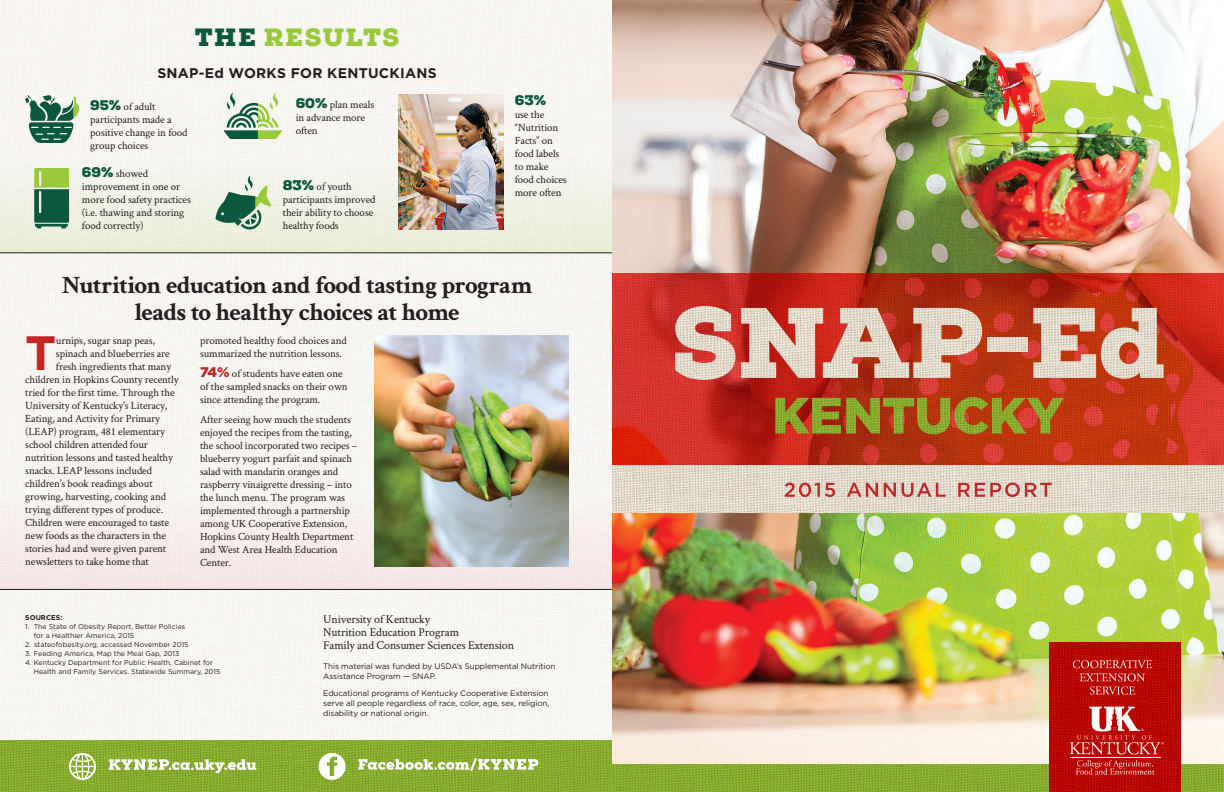
<style>
.page{position:relative;width:1224px;height:792px;background:#fff}
.page>*{position:absolute;margin:0;border:0;box-sizing:border-box;transform-origin:0 0}
.Section_Heading{font:900 100px "Nexa Slab";letter-spacing:-.015em;color:#fff}
.Section_Heading-2{font:900 51px "Gotham";letter-spacing:-.015em;color:#99ca3b}
.Body{font:700 48.1px "Gotham";color:#c02726}
.Headline{font:700 25px/27px "Crimson Text";letter-spacing:-.03em;color:#231f20;text-align:center}
.Section_Heading-3{font:900 25px "Nexa Slab";letter-spacing:.055em;color:#99ca3b}
.Body-2{font:700 14px "Gotham";letter-spacing:.02em;color:#231f20}
.Body-3{font:900 14px "Nexa Slab";color:#0c583e}
.Body-4{font:12px "Crimson Text";letter-spacing:-.01em;color:#231f20}
.Body-5{font:11px/13px "Crimson Text";letter-spacing:-.01em;color:#231f20}
.t1{font:8px/10px "Gotham";letter-spacing:-.01em;color:#231f20;text-align:justify}
.Sources{font:7px/9px "Gotham";color:#231f20}
.Sources-2{font:700 7px "Gotham";color:#231f20}
.s1{color:#0c583e}
.s2{font-family:"Nexa Slab";font-weight:900;font-size:14px;color:#0c583e}
.s3{font-family:"Gotham";font-weight:900;font-size:14px;color:#c02726}
</style>
<div class="page">
<img style="left:0;top:0;width:1224px;height:764px">
<hr style="left:0;top:589px;width:612px;height:1px;background:#231f20">
<hr style="left:0;top:253px;width:612px;height:1px;background:#231f20">
<svg style="left:34px;top:168px;width:35px;height:60px;background:#508c4f"></svg>
<img style="left:398px;top:95px;width:106px;height:134px">
<svg style="left:25px;top:95px;width:54px;height:48px"></svg>
<svg style="left:612px;top:764px;width:612px;height:28px;background:#86aa2e"></svg>
<img style="left:612px;top:273px;width:612px;height:239px">
<img style="left:0;top:741px;width:612px;height:51px">
<svg style="left:785px;top:483px;width:267px;height:14px;background:#d69e95"></svg>
<img style="left:1050px;top:643px;width:131px;height:149px">
<hr style="left:1070px;top:757px;width:91px;height:1px;background:#fff">
<svg style="left:1070px;top:707px;width:94px;height:47px;background:#c73c38"></svg>
<svg style="left:1076px;top:760px;width:79px;height:15px"></svg>
<svg style="left:1073px;top:660px;width:79px;height:35px;background:#c12824"></svg>
<svg style="left:69px;top:753px;width:27px;height:27px"></svg>
<svg style="left:109px;top:759px;width:147px;height:15px"></svg>
<svg style="left:319px;top:753px;width:27px;height:27px"></svg>
<svg style="left:358px;top:758px;width:180px;height:13px"></svg>
<svg style="left:224px;top:93px;width:58px;height:46px"></svg>
<svg style="left:216px;top:176px;width:55px;height:55px;background:#9cbaa1"></svg>
<img style="left:375px;top:336px;width:194px;height:231px">
<p class="Section_Heading-3" style="left:195px;top:22px;width:206px"><span class="s1">THE</span> RESULTS</p>
<p class="Body-2" style="left:157px;top:63px;width:281px">SNAP-Ed WORKS FOR KENTUCKIANS</p>
<p class="Body-5" style="left:90px;top:100px;width:99px"><span class="s2">95%</span> of adult participants made a positive change in food group choices</p>
<p class="Body-5" style="left:82px;top:166px;width:111px"><span class="s2">69%</span> showed improvement in one or more food safety practices (i.e. thawing and storing food correctly)</p>
<p class="Body-5" style="left:296px;top:97px;width:80px"><span class="s2">60%</span> plan meals in advance more often</p>
<p class="Body-5" style="left:283px;top:179px;width:94px"><span class="s2">83%</span> of youth participants improved their ability to choose healthy foods</p>
<p class="Body-3" style="left:515px;top:92px;width:33px">63%</p>
<p class="Body-5" style="left:515px;top:108px;width:54px">use the “Nutrition<br>Facts” on food labels to make food choices more often</p>
<p class="Headline" style="left:62px;top:271px;width:472px">Nutrition education and food tasting program leads to healthy choices at home</p>
<p class="Body" style="left:25px;top:321px;width:33px">T</p>
<p class="Body-5" style="left:56px;top:333px;width:101px">urnips, sugar snap peas,</p>
<p class="Body-5" style="left:56px;top:346px;width:115px">spinach and blueberries are</p>
<p class="Body-5" style="left:56px;top:359px;width:117px">fresh ingredients that many</p>
<p class="Body-5" style="left:25px;top:372px;width:155px">children in Hopkins County recently</p>
<p class="Body-5" style="left:25px;top:385px;width:151px">tried for the first time. Through the</p>
<p class="Body-5" style="left:25px;top:398px;width:144px">University of Kentucky’s Literacy,</p>
<p class="Body-5" style="left:25px;top:411px;width:136px">Eating, and Activity for Primary</p>
<p class="Body-5" style="left:25px;top:424px;width:141px">(LEAP) program, 481 elementary</p>
<p class="Body-5" style="left:25px;top:437px;width:124px">school children attended four</p>
<p class="Body-5" style="left:25px;top:450px;width:149px">nutrition lessons and tasted healthy</p>
<p class="Body-5" style="left:25px;top:463px;width:128px">snacks. LEAP lessons included</p>
<p class="Body-5" style="left:25px;top:476px;width:129px">children’s book readings about</p>
<p class="Body-5" style="left:25px;top:489px;width:142px">growing, harvesting, cooking and</p>
<p class="Body-5" style="left:25px;top:502px;width:139px">trying different types of produce.</p>
<p class="Body-5" style="left:25px;top:515px;width:145px">Children were encouraged to taste</p>
<p class="Body-5" style="left:25px;top:528px;width:142px">new foods as the characters in the</p>
<p class="Body-5" style="left:25px;top:541px;width:143px">stories had and were given parent</p>
<p class="Body-5" style="left:25px;top:554px;width:125px">newsletters to take home that</p>
<p class="Body-5" style="left:200px;top:333px;width:148px">promoted healthy food choices and summarized the nutrition lessons.</p>
<p class="Body-5" style="left:200px;top:366px;width:149px"><span class="s3">74%</span> of students have eaten one of the sampled snacks on their own since attending the program.</p>
<p class="Body-5" style="left:200px;top:413px;width:159px">After seeing how much the students enjoyed the recipes from the tasting, the school incorporated two recipes – blueberry yogurt parfait and spinach salad with mandarin oranges and raspberry vinaigrette dressing – into the lunch menu. The program was implemented through a partnership among UK Cooperative Extension,<br>Hopkins County Health Department and West Area Health Education<br>Center.</p>
<p class="Sources-2" style="left:25px;top:613px;width:39px">SOURCES:</p>
<p class="Sources" style="left:34px;top:622px;width:153px;text-indent:-9px">1. The State of Obesity Report, Better Policies for a Healthier America, 2015</p>
<p class="Sources" style="left:25px;top:640px;width:165px">2. stateofobesity.org, accessed November 2015</p>
<p class="Sources" style="left:25px;top:649px;width:156px">3. Feeding America, Map the Meal Gap, 2013</p>
<p class="Sources" style="left:34px;top:658px;width:188px;text-indent:-9px">4. Kentucky Department for Public Health, Cabinet for<br>Health and Family Services. Statewide Summary, 2015</p>
<p class="Body-4" style="left:323px;top:611px;width:109px">University of Kentucky</p>
<p class="Body-4" style="left:323px;top:624px;width:137px">Nutrition Education Program</p>
<p class="Body-4" style="left:323px;top:637px;width:192px">Family and Consumer Sciences Extension</p>
<p class="t1" style="left:323px;top:688px;width:228px">Educational programs of Kentucky Cooperative Extension serve all people regardless of race, color, age, sex, religion, disability or national origin.</p>
<p class="t1" style="left:323px;top:661px;width:234px">This material was funded by USDA’s Supplemental Nutrition<br>Assistance Program — SNAP.</p>
<p class="Section_Heading" style="left:671px;top:280px;width:496px">SNAP-Ed</p>
<p class="Section_Heading-2" style="left:772px;top:380px;width:293px">KENTUCKY</p>
</div>
